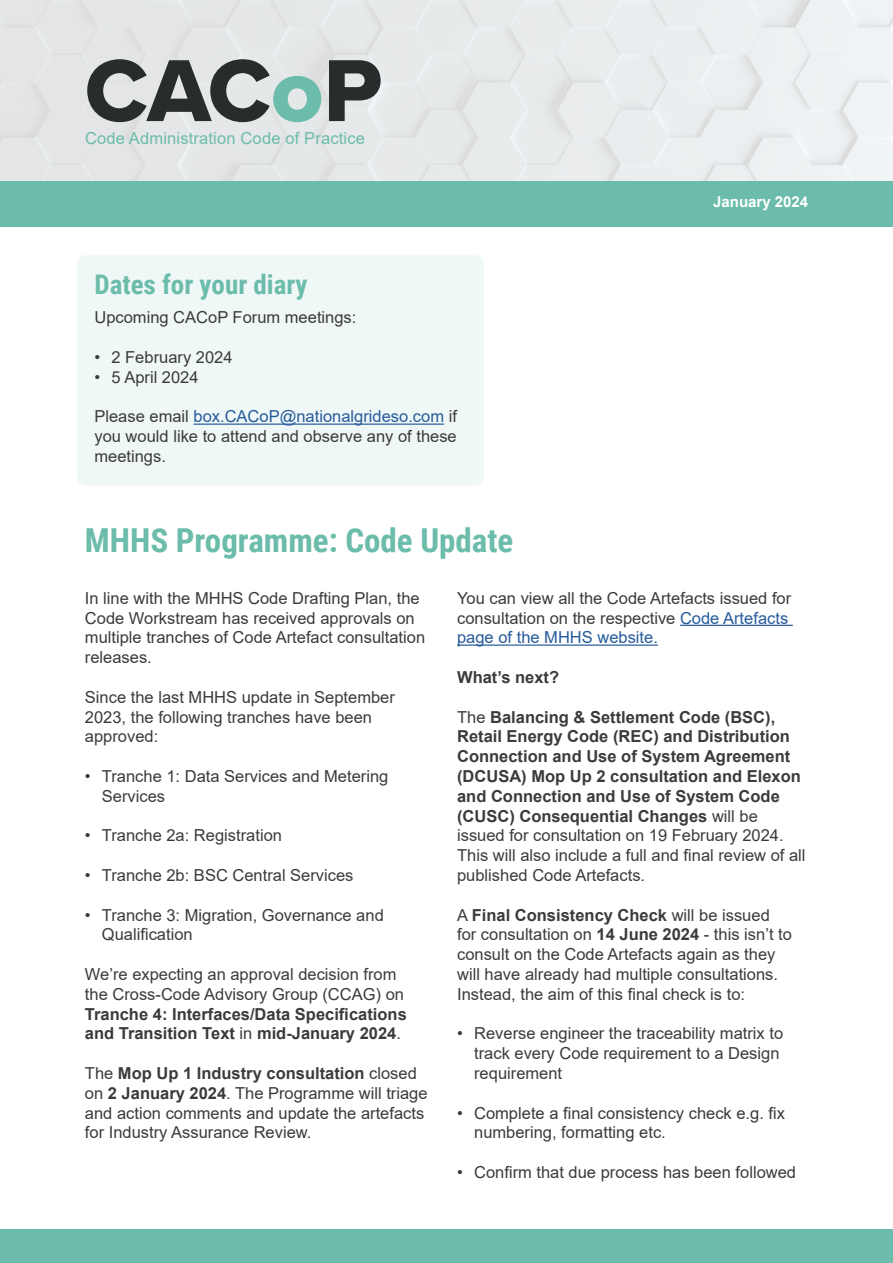
<style>
.page{position:relative;width:893px;height:1263px;background:#fff}
.page>*{position:absolute;margin:0;border:0;box-sizing:border-box;transform-origin:0 0}
.t1{font:91.2px "Proxima Nova Extrabld";letter-spacing:-.005em;color:#272d2d}
.t2{font:700 33px "Roboto Condensed";color:#6cbcab}
.t3{font:700 27px "Roboto Condensed";color:#6cbcab}
.t4{font:16.5px/19.8px "Arial";color:#3a3c3b}
.t5{font:700 16.5px/19.8px "Arial";color:#3a3c3b}
.t6{font:16.5px "Arial";letter-spacing:.01em;color:#6cbcab}
.t7{font:700 15px "Arial";color:#fff}
.s1{color:#6cbcab}
.s2{color:#275b9b}
.s3{font-weight:400}
.s4{font-weight:700}
</style>
<div class="page">
<img style="left:0;top:0;width:893px;height:181px">
<div style="left:0;top:181px;width:893px;height:46px;background:#6cbcab"></div>
<div style="left:0;top:1230px;width:893px;height:33px;background:#6cbcab"></div>
<hr style="left:680px;top:625px;width:113px;height:1px;background:#275b9b">
<hr style="left:457px;top:644px;width:201px;height:2px;background:#275b9b">
<div style="left:77px;top:255px;width:407px;height:231px;background:#f0f8f7;border-radius:9px"></div>
<hr style="left:194px;top:423px;width:250px;height:2px;background:#275b9b">
<h1 class="t1" style="left:85px;top:23px;width:299px">CAC<span class="s1">o</span>P</h1>
<p class="t6" style="left:85px;top:127px;width:281px">Code Administration Code of Practice</p>
<h3 class="t3" style="left:94px;top:265px;width:215px">Dates for your diary</h3>
<p class="t4" style="left:94px;top:308px;width:263px">Upcoming CACoP Forum meetings:</p>
<p class="t4" style="left:94px;top:347px;width:140px">• 2 February 2024</p>
<p class="t4" style="left:94px;top:367px;width:106px">• 5 April 2024</p>
<p class="t4" style="left:94px;top:407px;width:364px;text-align:justify">Please email <span class="s2">box.CACoP@nationalgrideso.com</span> if you would like to attend and observe any of these meetings.</p>
<p class="t7" style="left:713px;top:191px;width:97px">January 2024</p>
<h2 class="t2" style="left:85px;top:517px;width:430px">MHHS Programme: Code Update</h2>
<p class="t4" style="left:457px;top:588px;width:336px">You can view all the Code Artefacts issued for consultation on the respective <span class="s2">Code Artefacts page of the MHHS website.</span></p>
<p class="t5" style="left:457px;top:667px;width:104px">What’s next?</p>
<p class="t5" style="left:457px;top:707px;width:350px"><span class="s3">The</span> Balancing &amp; Settlement Code (BSC), Retail Energy Code (REC) and Distribution Connection and Use of System Agreement (DCUSA) Mop Up 2 consultation and Elexon and Connection and Use of System Code (CUSC) Consequential Changes <span class="s3">will be issued for consultation on 19 February 2024.<br>This will also include a full and final review of all published Code Artefacts.</span></p>
<p class="t4" style="left:457px;top:905px;width:336px">A <span class="s4">Final Consistency Check</span> will be issued for consultation on <span class="s4">14 June 2024</span> - this isn’t to consult on the Code Artefacts again as they will have already had multiple consultations.<br>Instead, the aim of this final check is to:</p>
<p class="t4" style="left:474px;top:1023px;width:311px;text-indent:-17px">• Reverse engineer the traceability matrix to track every Code requirement to a Design requirement</p>
<p class="t4" style="left:474px;top:1103px;width:312px;text-indent:-17px">• Complete a final consistency check e.g. fix numbering, formatting etc.</p>
<p class="t4" style="left:457px;top:1162px;width:340px">• Confirm that due process has been followed</p>
<p class="t4" style="left:85px;top:588px;width:342px">In line with the MHHS Code Drafting Plan, the Code Workstream has received approvals on multiple tranches of Code Artefact consultation releases.</p>
<p class="t4" style="left:85px;top:687px;width:311px">Since the last MHHS update in September<br>2023, the following tranches have been approved:</p>
<p class="t4" style="left:102px;top:766px;width:288px;text-indent:-17px">• Tranche 1: Data Services and Metering<br>Services</p>
<p class="t4" style="left:85px;top:825px;width:199px">• Tranche 2a: Registration</p>
<p class="t4" style="left:85px;top:865px;width:270px">• Tranche 2b: BSC Central Services</p>
<p class="t4" style="left:102px;top:905px;width:283px;text-indent:-17px">• Tranche 3: Migration, Governance and<br>Qualification</p>
<p class="t4" style="left:85px;top:964px;width:321px">We’re expecting an approval decision from the Cross-Code Advisory Group (CCAG) on</p>
<p class="t5" style="left:85px;top:1004px;width:323px">Tranche 4: Interfaces/Data Specifications and Transition Text <span class="s3">in</span> mid-January 2024<span class="s3">.</span></p>
<p class="t4" style="left:85px;top:1063px;width:344px">The <span class="s4">Mop Up 1 Industry consultation</span> closed on <span class="s4">2 January 2024</span>. The Programme will triage and action comments and update the artefacts for Industry Assurance Review.</p>
</div>
